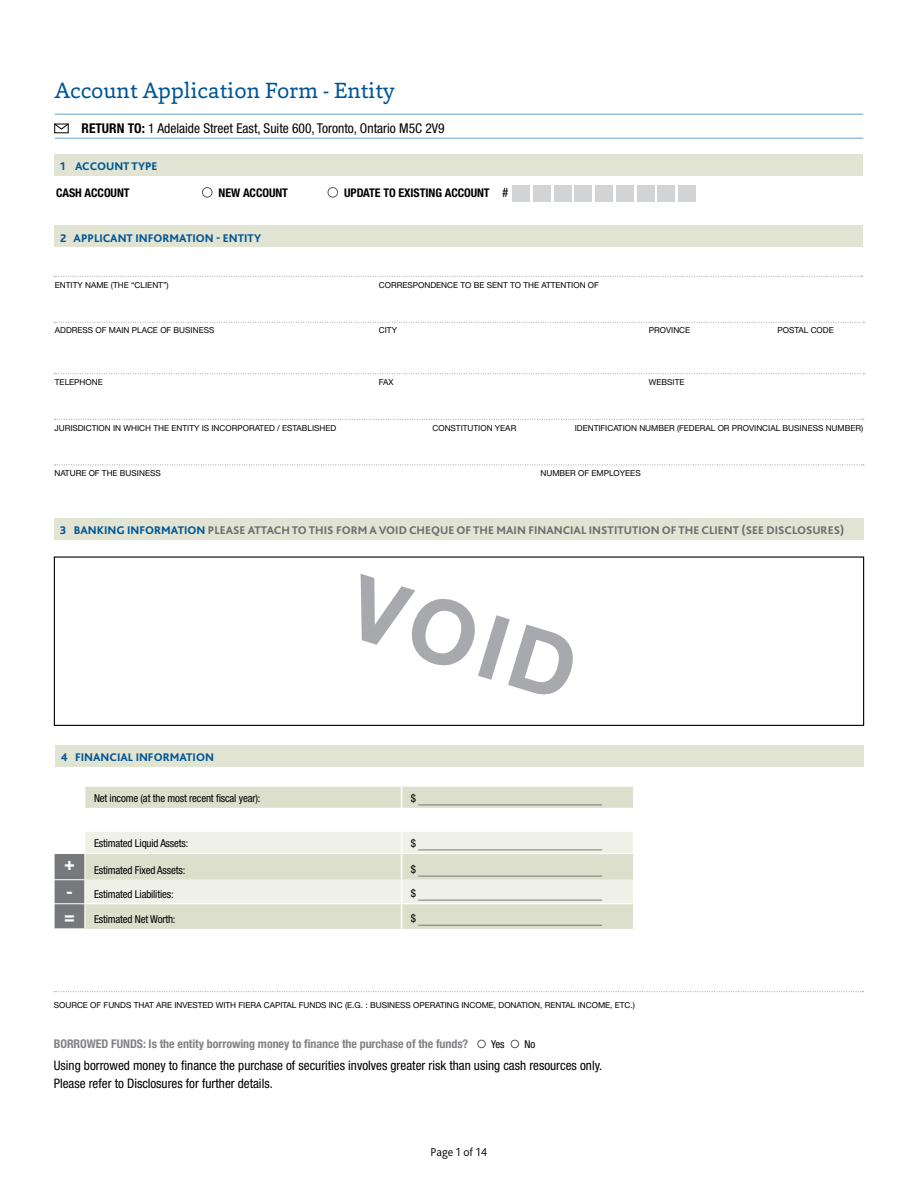
<style>
.page{position:relative;width:918px;height:1188px;background:#fff}
.page>*{position:absolute;margin:0;border:0;box-sizing:border-box;transform-origin:0 0}
.t1{font:700 88.5px "Helvetica Neue LT Std";color:#a7a9ac}
.t2{font:22.5px "Capita";color:#005695}
.t3{font:condensed 13.5px "Helvetica Neue LT Std";color:#000}
.t4{font:condensed 13.2px/18px "Helvetica Neue LT Std";color:#000}
.t5{font:700 condensed 12px "Helvetica Neue LT Std";letter-spacing:-.005em;color:#808285}
.t6{font:700 condensed 12px "Helvetica Neue LT Std";letter-spacing:-.005em;color:#000}
.t7{font:300 12px "Bliss 2";color:#000}
.t8{font:800 11.7px "Bliss 2";color:#6d6e71}
.t9{font:800 11.7px "Bliss 2";color:#005695}
.t10{font:condensed 10.8px "Helvetica Neue LT Std";letter-spacing:-.015em;color:#000}
.t11{font:8.25px "Helvetica Neue LT Std";color:#000}
.s1{font-weight:700}
.s2{font-weight:400;font-size:13.2px}
.s3{color:#005695}
.s4{font-weight:700;font-size:18px;color:#fff}
</style>
<div class="page">
<div style="left:55px;top:154px;width:808px;height:22px;background:#e2e4d3"></div>
<div style="left:512px;top:186px;width:18px;height:16px;background:#d1d3d4"></div>
<div style="left:533px;top:186px;width:18px;height:16px;background:#d1d3d4"></div>
<div style="left:554px;top:186px;width:18px;height:16px;background:#d1d3d4"></div>
<div style="left:575px;top:186px;width:17px;height:16px;background:#d1d3d4"></div>
<div style="left:595px;top:186px;width:18px;height:16px;background:#d1d3d4"></div>
<div style="left:616px;top:186px;width:18px;height:16px;background:#d1d3d4"></div>
<div style="left:637px;top:186px;width:18px;height:16px;background:#d1d3d4"></div>
<div style="left:658px;top:186px;width:17px;height:16px;background:#d1d3d4"></div>
<div style="left:678px;top:186px;width:18px;height:16px;background:#d1d3d4"></div>
<div style="left:202px;top:187px;width:10px;height:10px;border:1px solid #58595b;border-radius:50%"></div>
<div style="left:328px;top:187px;width:10px;height:10px;border:1px solid #58595b;border-radius:50%"></div>
<div style="left:55px;top:225px;width:808px;height:22px;background:#e2e4d3"></div>
<svg style="left:54px;top:276px;width:808px;height:1px"></svg>
<svg style="left:54px;top:322px;width:810px;height:1px"></svg>
<svg style="left:54px;top:373px;width:810px;height:1px"></svg>
<svg style="left:55px;top:419px;width:809px;height:1px"></svg>
<hr style="left:55px;top:114px;width:808px;height:1px;background:#63a8cb">
<svg style="left:54px;top:123px;width:15px;height:7px"></svg>
<hr style="left:55px;top:138px;width:808px;height:1px;background:#63a8cb">
<svg style="left:55px;top:465px;width:809px;height:1px"></svg>
<div style="left:54px;top:518px;width:810px;height:22px;background:#e2e4d3"></div>
<div style="left:54px;top:556px;width:810px;height:170px;border:1px solid #000"></div>
<div style="left:55px;top:745px;width:809px;height:22px;background:#e2e4d3"></div>
<svg style="left:54px;top:991px;width:809px;height:1px"></svg>
<div style="left:477px;top:1040px;width:9px;height:8px;border:1px solid #58595b;border-radius:50%"></div>
<div style="left:511px;top:1040px;width:8px;height:8px;border:1px solid #58595b;border-radius:50%"></div>
<svg style="left:54px;top:786px;width:579px;height:143px"></svg>
<hr style="left:54px;top:903px;width:31px;height:1px;background:#fff">
<hr style="left:418px;top:805px;width:184px;height:1px;background:#77787b">
<hr style="left:418px;top:850px;width:184px;height:1px;background:#77787b">
<hr style="left:418px;top:876px;width:184px;height:1px;background:#77787b">
<hr style="left:418px;top:900px;width:184px;height:1px;background:#77787b">
<hr style="left:418px;top:925px;width:184px;height:1px;background:#77787b">
<h2 class="t2" style="left:54px;top:75px;width:342px">Account Application Form - Entity</h2>
<h3 class="t3" style="left:82px;top:121px;width:365px"><span class="s1">RETURN TO:</span> 1 Adelaide Street East, Suite 600, Toronto, Ontario M5C 2V9</h3>
<h3 class="t9" style="left:60px;top:159px;width:99px">1 ACCOUNT TYPE</h3>
<h3 class="t6" style="left:56px;top:186px;width:75px">CASH ACCOUNT</h3>
<h3 class="t6" style="left:219px;top:186px;width:71px">NEW ACCOUNT</h3>
<h3 class="t6" style="left:344px;top:186px;width:166px">UPDATE TO EXISTING ACCOUNT <span class="s2">#</span></h3>
<h3 class="t9" style="left:60px;top:230px;width:202px">2 APPLICANT INFORMATION - ENTITY</h3>
<p class="t11" style="left:55px;top:280px;width:115px">ENTITY NAME (THE “CLIENT”)</p>
<p class="t11" style="left:379px;top:280px;width:222px">CORRESPONDENCE TO BE SENT TO THE ATTENTION OF</p>
<p class="t11" style="left:55px;top:325px;width:161px">ADDRESS OF MAIN PLACE OF BUSINESS</p>
<p class="t11" style="left:379px;top:325px;width:20px">CITY</p>
<p class="t11" style="left:649px;top:325px;width:43px">PROVINCE</p>
<p class="t11" style="left:778px;top:325px;width:58px">POSTAL CODE</p>
<p class="t11" style="left:55px;top:377px;width:49px">TELEPHONE</p>
<p class="t11" style="left:379px;top:377px;width:16px">FAX</p>
<p class="t11" style="left:649px;top:377px;width:37px">WEBSITE</p>
<p class="t11" style="left:54px;top:423px;width:284px">JURISDICTION IN WHICH THE ENTITY IS INCORPORATED / ESTABLISHED</p>
<p class="t11" style="left:432px;top:423px;width:85px">CONSTITUTION YEAR</p>
<p class="t11" style="left:575px;top:423px;width:290px">IDENTIFICATION NUMBER (FEDERAL OR PROVINCIAL BUSINESS NUMBER)</p>
<p class="t11" style="left:54px;top:468px;width:108px">NATURE OF THE BUSINESS</p>
<p class="t11" style="left:540px;top:468px;width:102px">NUMBER OF EMPLOYEES</p>
<h3 class="t8" style="left:60px;top:523px;width:786px"><span class="s3">3 BANKING INFORMATION</span> PLEASE ATTACH TO THIS FORM A VOID CHEQUE OF THE MAIN FINANCIAL INSTITUTION OF THE CLIENT (SEE DISCLOSURES)</h3>
<h1 class="t1" style="left:368px;top:552px;width:234px;rotate:17deg">VOID</h1>
<h3 class="t9" style="left:61px;top:750px;width:155px">4 FINANCIAL INFORMATION</h3>
<h3 class="t10" style="left:94px;top:791px;width:168px">Net income (at the most recent fiscal year):</h3>
<h3 class="t10" style="left:411px;top:791px;width:7px">$</h3>
<h3 class="t10" style="left:94px;top:836px;width:96px">Estimated Liquid Assets:</h3>
<h3 class="t10" style="left:411px;top:836px;width:7px">$</h3>
<h3 class="t10" style="left:64px;top:864px;width:123px"><sup>+</sup> Estimated Fixed Assets:</h3>
<h3 class="t10" style="left:411px;top:863px;width:7px">$</h3>
<h3 class="t10" style="left:66px;top:888px;width:109px"><span class="s4">-</span> Estimated Liabilities:</h3>
<h3 class="t10" style="left:411px;top:887px;width:7px">$</h3>
<h3 class="t10" style="left:64px;top:913px;width:113px"><span class="s4">=</span> Estimated Net Worth:</h3>
<h3 class="t10" style="left:411px;top:912px;width:7px">$</h3>
<p class="t11" style="left:54px;top:1001px;width:583px">SOURCE OF FUNDS THAT ARE INVESTED WITH FIERA CAPITAL FUNDS INC (E.G. : BUSINESS OPERATING INCOME, DONATION, RENTAL INCOME, ETC.)</p>
<h3 class="t5" style="left:54px;top:1036px;width:416px">BORROWED FUNDS: Is the entity borrowing money to finance the purchase of the funds?</h3>
<h3 class="t10" style="left:491px;top:1038px;width:15px">Yes</h3>
<h3 class="t10" style="left:525px;top:1038px;width:12px">No</h3>
<h3 class="t4" style="left:54px;top:1057px;width:550px">Using borrowed money to finance the purchase of securities involves greater risk than using cash resources only.<br>Please refer to Disclosures for further details.</h3>
<h3 class="t7" style="left:431px;top:1145px;width:58px">Page 1 of 14</h3>
</div>
